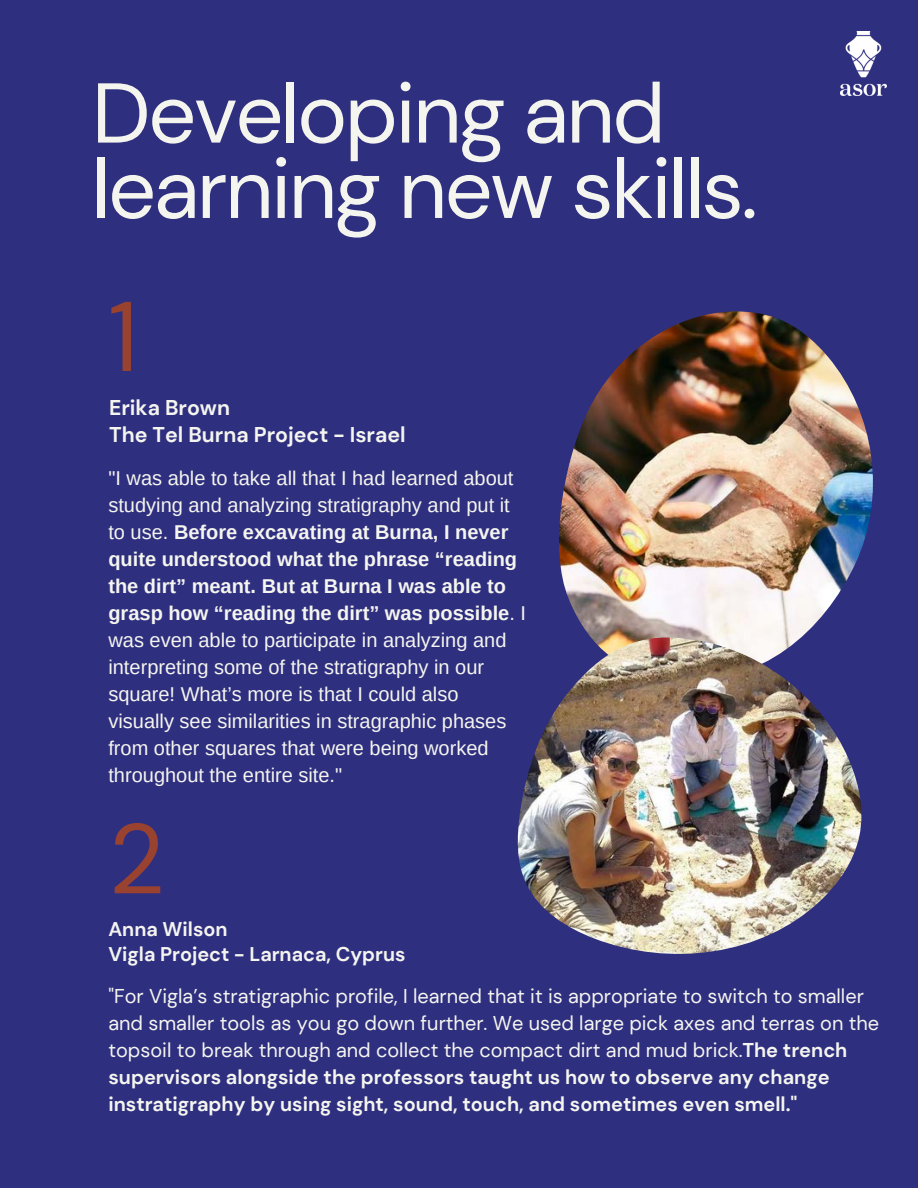
<style>
.page{position:relative;width:918px;height:1188px;background:#2f2f80}
.page>*{position:absolute;margin:0;border:0;box-sizing:border-box;transform-origin:0 0}
.t1{font:98.85px "DM Sans";color:#99422f}
.t2{font:84.6px/75.3px "DM Sans";letter-spacing:-.03em;color:#f5f5ef}
.t3{font:700 21.3px/27px "DM Sans";color:#f5f5ef}
.t4{font:19.95px/27px "Arimo";color:#f5f5ef}
.t5{font:19.95px/27px "DM Sans";color:#f5f5ef}
.t6{font:700 19.8px/24.8px "DM Sans";color:#f5f5ef}
.s1{font-weight:700}
</style>
<div class="page">
<img style="left:559px;top:311px;width:314px;height:326px">
<img style="left:517px;top:637px;width:345px;height:317px">
<img style="left:840px;top:31px;width:47px;height:65px">
<h2 class="t2" style="left:92px;top:76px;width:667px">Developing and learning new skills.</h2>
<h1 class="t1" style="left:108px;top:273px;width:31px">1</h1>
<p class="t3" style="left:109px;top:394px;width:298px">Erika Brown<br>The Tel Burna Project - Israel</p>
<p class="t4" style="left:108px;top:465px;width:419px">"I was able to take all that I had learned about studying and analyzing stratigraphy and put it to use. <span class="s1">Before excavating at Burna, I never quite understood what the phrase “reading the dirt” meant. But at Burna I was able to grasp how “reading the dirt” was possible</span>. I was even able to participate in analyzing and interpreting some of the stratigraphy in our square! What’s more is that I could also visually see similarities in stragraphic phases from other squares that were being worked throughout the entire site."</p>
<h1 class="t1" style="left:108px;top:795px;width:58px">2</h1>
<p class="t6" style="left:108px;top:917px;width:299px">Anna Wilson<br>Vigla Project - Larnaca, Cyprus</p>
<p class="t5" style="left:108px;top:983px;width:772px">"For Vigla’s stratigraphic profile, I learned that it is appropriate to switch to smaller and smaller tools as you go down further. We used large pick axes and terras on the topsoil to break through and collect the compact dirt and mud brick.<span class="s1">The trench supervisors alongside the professors taught us how to observe any change instratigraphy by using sight, sound, touch, and sometimes even smell."</span></p>
</div>
